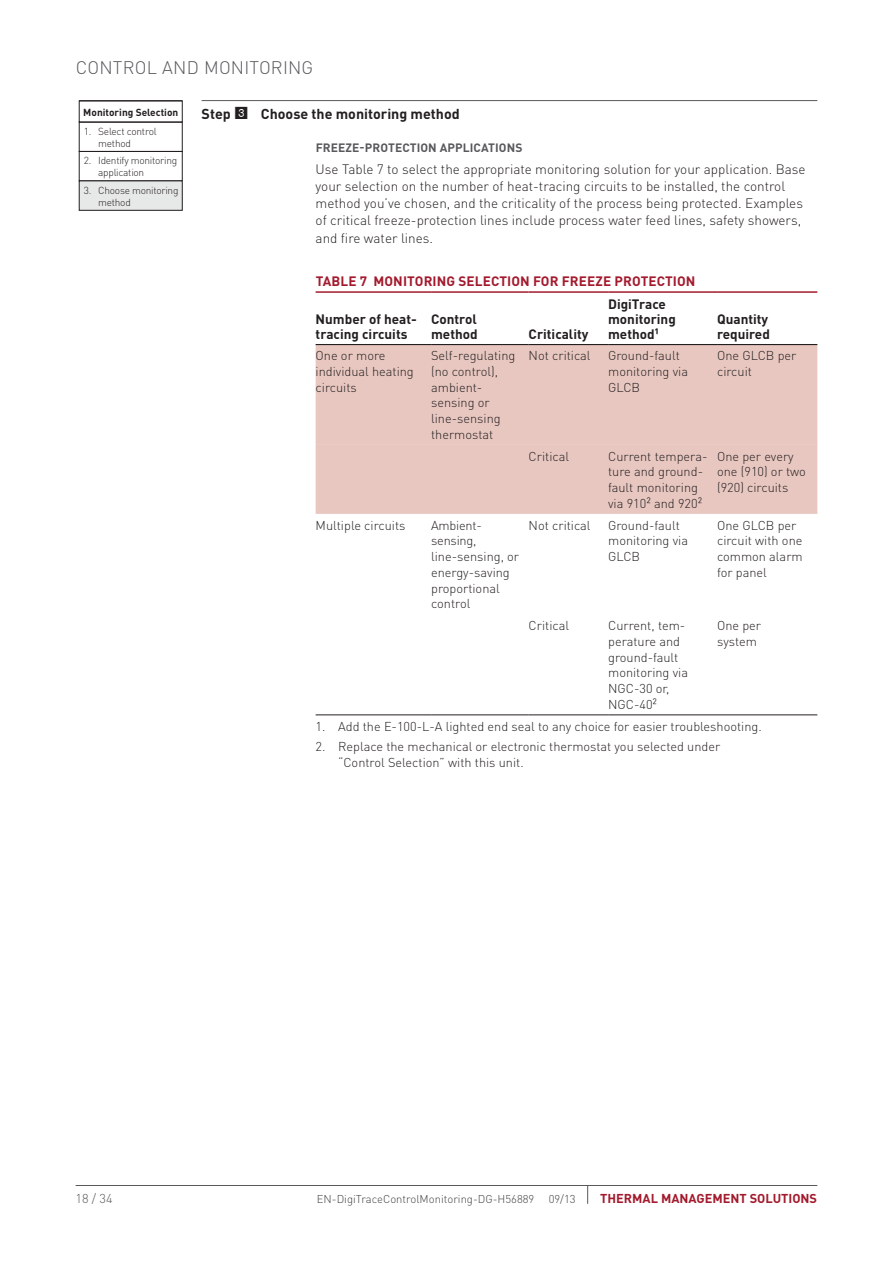
<style>
.page{position:relative;width:893px;height:1263px;background:#fff}
.page>*{position:absolute;margin:0;border:0;box-sizing:border-box;transform-origin:0 0}
.t1{font:300 18px "DIN Pro";letter-spacing:.01em;color:#58595b}
.t2{font:700 14.25px "DIN Pro";color:#231f20}
.t3{font:300 13.5px/17.2px "DIN Pro";color:#231f20}
.t4{font:700 13.5px/15px "DIN Pro";color:#231f20}
.t5{font:700 13.5px "DIN Pro";letter-spacing:.01em;color:#a31a2d}
.t6{font:300 12.75px/15.8px "DIN Pro";color:#231f20}
.t7{font:700 12.75px "DIN Pro";color:#a31a2d}
.t8{font:300 12.75px "DIN Pro";color:#58595b}
.t9{font:700 12px "DIN Pro";letter-spacing:.01em;color:#58595b}
.t10{font:300 11.25px "DIN Pro";color:#414142}
.t11{font:300 10.05px/12.1px "DIN Pro";letter-spacing:-.025em;color:#231f20}
.t12{font:700 10.05px "DIN Pro";color:#231f20}
.s1{font-size:13.5px}
</style>
<div class="page">
<hr style="left:76px;top:1185px;width:741px;height:1px;background:#58595b">
<svg style="left:587px;top:1186px;width:1px;height:18px"></svg>
<hr style="left:202px;top:100px;width:615px;height:1px;background:#58595b">
<div style="left:79px;top:122px;width:103px;height:30px;border:1px solid #231f20"></div>
<hr style="left:79px;top:100px;width:103px;height:1px;background:#231f20">
<div style="left:79px;top:151px;width:103px;height:30px;border:1px solid #231f20"></div>
<div style="left:79px;top:181px;width:103px;height:29px;background:#e7e8e8"></div>
<div style="left:79px;top:181px;width:103px;height:30px;border:1px solid #231f20"></div>
<div style="left:316px;top:345px;width:501px;height:100px;background:#e8c7c0"></div>
<div style="left:316px;top:445px;width:501px;height:69px;background:#e8c7c0"></div>
<hr style="left:316px;top:344px;width:115px;height:1px;background:#231f20">
<hr style="left:431px;top:344px;width:98px;height:1px;background:#231f20">
<hr style="left:529px;top:344px;width:79px;height:1px;background:#231f20">
<hr style="left:608px;top:344px;width:109px;height:1px;background:#231f20">
<hr style="left:717px;top:344px;width:100px;height:1px;background:#231f20">
<hr style="left:316px;top:291px;width:115px;height:2px;background:#a31a2d">
<hr style="left:431px;top:291px;width:98px;height:2px;background:#a31a2d">
<hr style="left:529px;top:291px;width:79px;height:2px;background:#a31a2d">
<hr style="left:608px;top:291px;width:109px;height:2px;background:#a31a2d">
<hr style="left:717px;top:291px;width:100px;height:2px;background:#a31a2d">
<hr style="left:316px;top:714px;width:115px;height:1px;background:#231f20">
<hr style="left:431px;top:714px;width:98px;height:1px;background:#231f20">
<hr style="left:529px;top:714px;width:79px;height:1px;background:#231f20">
<hr style="left:608px;top:714px;width:109px;height:1px;background:#231f20">
<hr style="left:717px;top:714px;width:100px;height:1px;background:#231f20">
<h1 class="t1" style="left:76px;top:55px;width:239px">Control and Monitoring</h1>
<p class="t12" style="left:83px;top:105px;width:97px">Monitoring Selection</p>
<p class="t2" style="left:202px;top:104px;width:31px">Step</p>
<p class="t2" style="left:261px;top:104px;width:200px">Choose the monitoring method</p>
<p class="t9" style="left:316px;top:139px;width:133px">Freeze-protection applica</p>
<p class="t9" style="left:488px;top:139px;width:35px">tions</p>
<p class="t3" style="left:316px;top:160px;width:491px">Use Table 7 to select the appropriate monitoring solution for your application. Base your selection on the number of heat-tracing circuits to be installed, the control method you’ve chosen, and the criticality of the process being protected. Examples of critical freeze-protection lines include process water feed lines, safety showers, and fire water lines.</p>
<p class="t5" style="left:316px;top:272px;width:9px">Table</p>
<p class="t5" style="left:360px;top:272px;width:116px">7 Monitoring Selec</p>
<p class="t5" style="left:499px;top:272px;width:198px">tion for Freeze Protection</p>
<p class="t4" style="left:316px;top:311px;width:103px">N umber of heat&shy;tracing circuits</p>
<p class="t4" style="left:431px;top:311px;width:48px">Control method</p>
<p class="t11" style="left:98px;top:125px;width:60px;text-indent:-14px">1. Select control method</p>
<p class="t11" style="left:98px;top:154px;width:81px;text-indent:-14px">2. Identify monitoring application</p>
<p class="t11" style="left:98px;top:183px;width:82px;text-indent:-14px">3. Choose monitoring method</p>
<p class="t4" style="left:608px;top:296px;width:69px">DigiTrace monitoring method1</p>
<p class="t4" style="left:717px;top:311px;width:54px">Quantity required</p>
<p class="t4" style="left:529px;top:326px;width:61px">Criticality</p>
<p class="t6" style="left:316px;top:347px;width:100px">One or more individual heating circuits</p>
<p class="t6" style="left:431px;top:347px;width:86px">Self-regulating (no control), ambient&shy;sensing or line-sensing thermostat</p>
<p class="t6" style="left:529px;top:347px;width:63px">Not critical</p>
<p class="t6" style="left:608px;top:347px;width:81px">Ground-fault monitoring via<br>GLCB</p>
<p class="t6" style="left:717px;top:347px;width:81px">One GLCB per circuit</p>
<p class="t6" style="left:529px;top:448px;width:42px">Critical</p>
<p class="t6" style="left:608px;top:448px;width:101px">Current tempera&shy;ture and ground&shy;fault monitoring via 910<span class="s1">2</span> and 920<span class="s1">2</span></p>
<p class="t6" style="left:717px;top:448px;width:90px">One per every one (910) or two (920) circuits</p>
<p class="t6" style="left:316px;top:517px;width:91px">Multiple circuits</p>
<p class="t6" style="left:431px;top:517px;width:90px">Ambient&shy;sensing, line-sensing, or energy-saving proportional control</p>
<p class="t6" style="left:529px;top:517px;width:63px">Not critical</p>
<p class="t6" style="left:608px;top:517px;width:81px">Ground-fault monitoring via<br>GLCB</p>
<p class="t6" style="left:717px;top:517px;width:87px">One GLCB per circuit with one common alarm for panel</p>
<p class="t6" style="left:529px;top:617px;width:42px">Critical</p>
<p class="t6" style="left:608px;top:617px;width:81px">Current, tem&shy;perature and ground-fault monitoring via<br>NGC-30 or,<br>NGC‑40<span class="s1">2</span></p>
<p class="t6" style="left:717px;top:617px;width:46px">One per system</p>
<p class="t6" style="left:316px;top:718px;width:448px">1. Add the E-100-L-A lighted end seal to any choice for easier troubleshooting.</p>
<p class="t6" style="left:338px;top:738px;width:384px;text-indent:-23px">2. Replace the mechanical or electronic thermostat you selected under “Control Selection” with this unit.</p>
<p class="t8" style="left:76px;top:1190px;width:39px">18 / 34</p>
<p class="t10" style="left:317px;top:1191px;width:219px">EN-DigiTraceControlMonitoring-DG-H56889</p>
<p class="t10" style="left:549px;top:1191px;width:28px">09/13</p>
<p class="t7" style="left:600px;top:1190px;width:218px">THERMAL MANAGEMENT SOLUTIONS</p>
</div>
